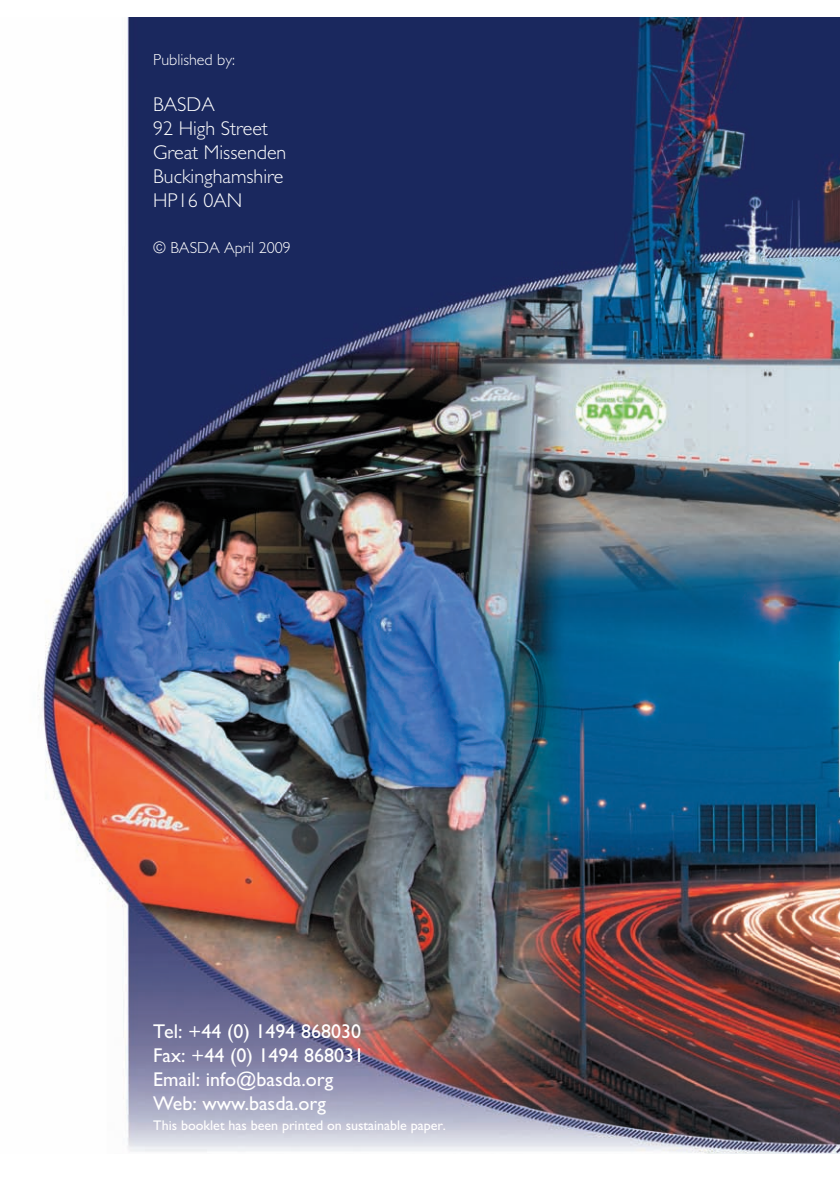
<style>
.page{position:relative;width:840px;height:1191px;background:#fff}
.page>*{position:absolute;margin:0;border:0;box-sizing:border-box;transform-origin:0 0}
.t1{font:20px/24px "M Gill Sans";color:#fff}
.t2{font:300 20px/24px "M Gill Sans";color:#fff}
.t3{font:300 16px "M Gill Sans";color:#fff}
.t4{font:14px "M Gill Sans";color:#fff}
</style>
<div class="page">
<img style="left:38px;top:17px;width:801px;height:1137px">
<p class="t3" style="left:153px;top:55px;width:83px">Published by:</p>
<p class="t2" style="left:153px;top:95px;width:135px">BASDA<br>92 High Street<br>Great Missenden<br>Buckinghamshire<br>HP16 0AN</p>
<p class="t3" style="left:153px;top:242px;width:139px">© BASDA April 2009</p>
<p class="t1" style="left:153px;top:1021px;width:212px">Tel: +44 (0) 1494 868030<br>Fax: +44 (0) 1494 868031<br>Email: info@basda.org<br>Web: www.basda.org</p>
<p class="t4" style="left:153px;top:1120px;width:294px">This booklet has been printed on sustainable paper.</p>
</div>
